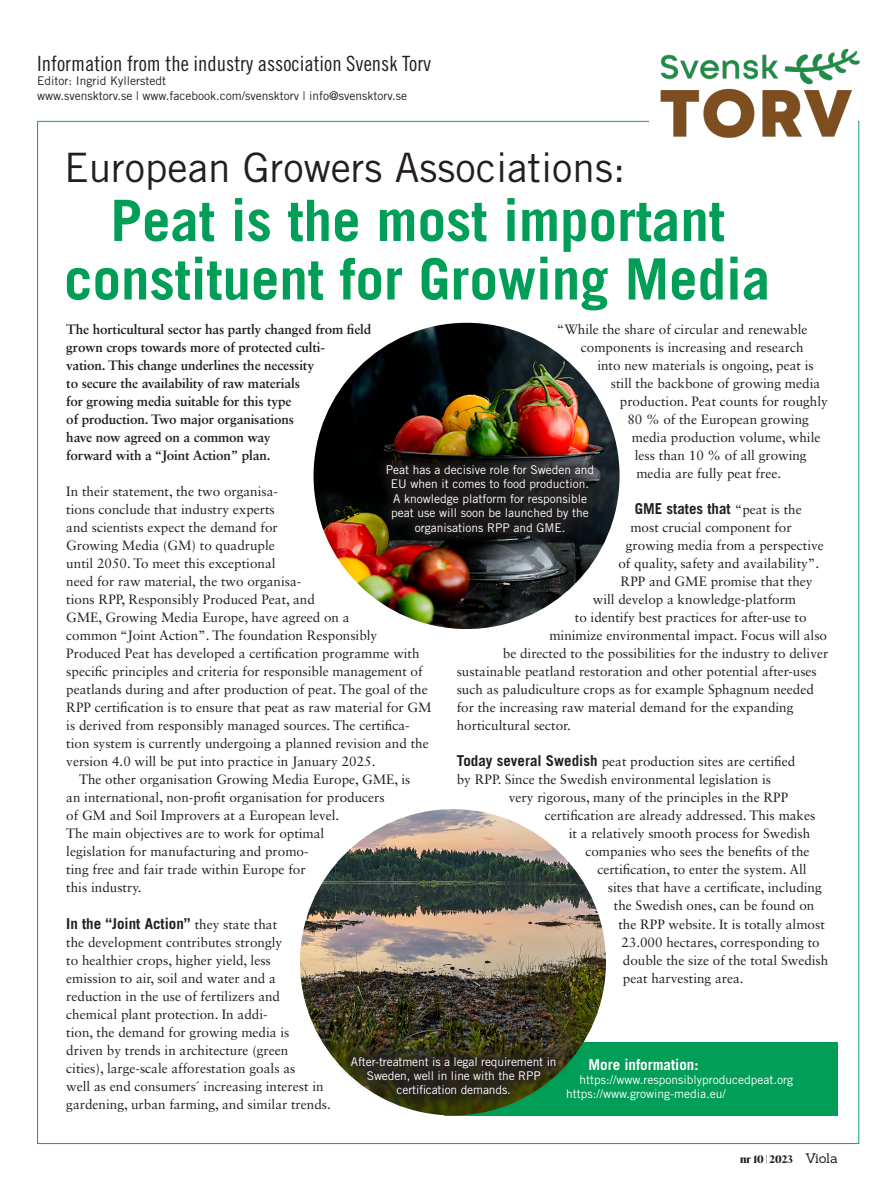
<style>
.page{position:relative;width:893px;height:1200px;background:#fff}
.page>*{position:absolute;margin:0;border:0;box-sizing:border-box;transform-origin:0 0}
.Svenk_Torv_Rubrik{font:700 57px/58.5px "Trade Gothic LT Std";color:#009e57;text-align:center}
.Svenk_Torv_Rubrik-2{font:40.5px "Trade Gothic LT Std";color:#231f20}
.Svenk_Torv_bildtext{font:21px "Trade Gothic LT Std Cn 18";color:#231f20}
.Svenk_Torv_Mellis{font:700 15px "Trade Gothic LT Std";color:#231f20}
.Svenk_Torv_Mellis-2{font:700 15px "Trade Gothic LT Std";color:#fff}
.Svenk_Torv_Bröd_med_indrag{font:13.5px/18px "Sabon LT Std";color:#231f20}
.Svenk_Torv_Mellis-3{font:13.5px/18px "Sabon LT Std";color:#231f20}
.Svenk_Torv_Bröd_med_indrag-2{font:700 13.5px/18px "Sabon LT Std";letter-spacing:-.01em;color:#231f20}
.t1{font:13.5px "Sanchez";letter-spacing:-.025em;color:#231f20}
.Svenk_Torv_bildtext-2{font:12px/14.4px "Trade Gothic LT Std";color:#fff;text-align:center}
.Svenk_Torv_bildtext-3{font:12px "Trade Gothic LT Std";color:#231f20}
.Svenk_Torv_Mellis-4{font:12px "Trade Gothic LT Std";color:#fff}
.t2{font:700 10.5px "Ivy Presto Headline";letter-spacing:.01em;color:#231f20}
.s1{font-family:"Sabon LT Std";font-weight:400;font-size:13.5px}
.s2{font-family:"Trade Gothic LT Std";font-weight:700;font-size:15px}
</style>
<div class="page">
<img style="left:660px;top:48px;width:200px;height:113px">
<div style="left:444px;top:1041px;width:394px;height:74px;background:#009e57"></div>
<img style="left:314px;top:323px;width:306px;height:306px;border-radius:153px">
<img style="left:300px;top:809px;width:306px;height:306px;border-radius:153px">
<svg style="left:373px;top:452px;width:234px;height:95px;background:#201e1c"></svg>
<svg style="left:338px;top:1042px;width:231px;height:65px"></svg>
<p class="Svenk_Torv_bildtext" style="left:37px;top:51px;width:396px">Information from the industry association Svensk Torv</p>
<p class="Svenk_Torv_bildtext-3" style="left:37px;top:74px;width:130px">Editor: Ingrid Kyllerstedt</p>
<p class="Svenk_Torv_bildtext-3" style="left:37px;top:88px;width:371px">www.svensktorv.se | www.facebook.com/svensktorv | info@svensktorv.se</p>
<p class="Svenk_Torv_Rubrik-2" style="left:64px;top:143px;width:563px">European Growers Associations:</p>
<p class="Svenk_Torv_Rubrik" style="left:64px;top:190px;width:708px">Peat is the most important constituent for Growing Media</p>
<p class="Svenk_Torv_Bröd_med_indrag-2" style="left:66px;top:320px;width:306px">The horticultural sector has partly changed from field grown crops towards more of protected culti-<br>vation. This change underlines the necessity<br>to secure the availability of raw materials<br>for growing media suitable for this type<br>of production. Two major organisations<br>have now agreed on a common way<br>forward with a “Joint Action” plan.</p>
<p class="Svenk_Torv_Bröd_med_indrag" style="left:66px;top:482px;width:367px">In their statement, the two organisa-<br>tions conclude that industry experts<br>and scientists expect the demand for<br>Growing Media (GM) to quadruple<br>until 2050. To meet this exceptional<br>need for raw material, the two organisa-<br>tions RPP, Responsibly Produced Peat, and<br>GME, Growing Media Europe, have agreed on a<br>common “Joint Action”. The foundation Responsibly Produced Peat has developed a certification programme with specific principles and criteria for responsible management of peatlands during and after production of peat. The goal of the RPP certification is to ensure that peat as raw material for GM is derived from responsibly managed sources. The certifica&shy;tion system is currently undergoing a planned revision and the version 4.0 will be put into practice in January 2025.</p>
<p class="Svenk_Torv_Bröd_med_indrag" style="left:66px;top:770px;width:346px;text-indent:13px">The other organisation Growing Media Europe, GME, is an international, non-profit organisation for producers<br>of GM and Soil Improvers at a European level.<br>The main objectives are to work for optimal<br>legislation for manufacturing and promo-<br>ting free and fair trade within Europe for<br>this industry.</p>
<p class="Svenk_Torv_Mellis" style="left:66px;top:913px;width:212px">In the “Joint Action” <span class="s1">they state that</span></p>
<p class="Svenk_Torv_Mellis-3" style="left:66px;top:932px;width:266px">the development contributes strongly<br>to healthier crops, higher yield, less<br>emission to air, soil and water and a reduction in the use of fertilizers and chemical plant protection. In addi-<br>tion, the demand for growing media is<br>driven by trends in architecture (green<br>cities), large-scale afforestation goals as<br>well as end consumers´ increasing interest in gardening, urban farming, and similar trends.</p>
<p class="Svenk_Torv_Bröd_med_indrag" style="left:557px;top:320px;width:252px">“While the share of circular and renewable</p>
<p class="Svenk_Torv_Bröd_med_indrag" style="left:581px;top:338px;width:224px">components is increasing and research</p>
<p class="Svenk_Torv_Bröd_med_indrag" style="left:597px;top:356px;width:218px">into new materials is ongoing, peat is</p>
<p class="Svenk_Torv_Bröd_med_indrag" style="left:611px;top:374px;width:211px">still the backbone of growing media</p>
<p class="Svenk_Torv_Bröd_med_indrag" style="left:620px;top:392px;width:210px">production. Peat counts for roughly</p>
<p class="Svenk_Torv_Bröd_med_indrag" style="left:627px;top:410px;width:183px">80 % of the European growing</p>
<p class="Svenk_Torv_Bröd_med_indrag" style="left:632px;top:428px;width:190px">media production volume, while</p>
<p class="Svenk_Torv_Bröd_med_indrag" style="left:635px;top:446px;width:173px">less than 10 % of all growing</p>
<p class="Svenk_Torv_Bröd_med_indrag" style="left:636px;top:464px;width:146px">media are fully peat free.</p>
<p class="Svenk_Torv_Mellis" style="left:635px;top:499px;width:168px">GME states that <span class="s1">“peat is the</span></p>
<p class="Svenk_Torv_Mellis-3" style="left:630px;top:518px;width:163px">most crucial component for</p>
<p class="Svenk_Torv_Mellis-3" style="left:626px;top:536px;width:199px">growing media from a perspective</p>
<p class="Svenk_Torv_Mellis-3" style="left:618px;top:554px;width:202px">of quality, safety and availability”.</p>
<p class="Svenk_Torv_Bröd_med_indrag" style="left:621px;top:572px;width:194px">RPP and GME promise that they</p>
<p class="Svenk_Torv_Bröd_med_indrag" style="left:593px;top:590px;width:205px">will develop a knowledge-platform</p>
<p class="Svenk_Torv_Bröd_med_indrag" style="left:575px;top:608px;width:233px">to identify best practices for after-use to</p>
<p class="Svenk_Torv_Bröd_med_indrag" style="left:549px;top:626px;width:279px">minimize environmental impact. Focus will also</p>
<p class="Svenk_Torv_Bröd_med_indrag" style="left:503px;top:644px;width:327px">be directed to the possibilities for the industry to deliver</p>
<p class="Svenk_Torv_Bröd_med_indrag" style="left:457px;top:662px;width:362px">sustainable peatland restoration and other potential after-uses</p>
<p class="Svenk_Torv_Bröd_med_indrag" style="left:457px;top:680px;width:359px">such as paludiculture crops as for example Sphagnum needed</p>
<p class="Svenk_Torv_Bröd_med_indrag" style="left:457px;top:698px;width:338px">for the increasing raw material demand for the expanding</p>
<p class="Svenk_Torv_Bröd_med_indrag" style="left:457px;top:716px;width:116px">horticultural sector.</p>
<p class="Svenk_Torv_Mellis-3" style="left:457px;top:752px;width:340px"><span class="s2">Today several Swedish</span> peat production sites are certified</p>
<p class="Svenk_Torv_Mellis-3" style="left:457px;top:770px;width:316px">by RPP. Since the Swedish environmental legislation is</p>
<p class="Svenk_Torv_Mellis-3" style="left:509px;top:788px;width:281px">very rigorous, many of the principles in the RPP</p>
<p class="Svenk_Torv_Mellis-3" style="left:545px;top:806px;width:272px">certification are already addressed. This makes</p>
<p class="Svenk_Torv_Mellis-3" style="left:569px;top:824px;width:243px">it a relatively smooth process for Swedish</p>
<p class="Svenk_Torv_Mellis-3" style="left:585px;top:842px;width:226px">companies who sees the benefits of the</p>
<p class="Svenk_Torv_Mellis-3" style="left:597px;top:860px;width:211px">certification, to enter the system. All</p>
<p class="Svenk_Torv_Mellis-3" style="left:608px;top:878px;width:216px">sites that have a certificate, including</p>
<p class="Svenk_Torv_Mellis-3" style="left:614px;top:896px;width:202px">the Swedish ones, can be found on</p>
<p class="Svenk_Torv_Mellis-3" style="left:618px;top:914px;width:208px">the RPP website. It is totally almost</p>
<p class="Svenk_Torv_Mellis-3" style="left:621px;top:932px;width:200px">23.000 hectares, corresponding to</p>
<p class="Svenk_Torv_Mellis-3" style="left:623px;top:950px;width:207px">double the size of the total Swedish</p>
<p class="Svenk_Torv_Mellis-3" style="left:623px;top:968px;width:122px">peat harvesting area.</p>
<p class="Svenk_Torv_bildtext-2" style="left:386px;top:462px;width:210px">Peat has a decisive role for Sweden and EU when it comes to food production.<br>A knowledge platform for responsible peat use will soon be launched by the organisations RPP and GME.</p>
<p class="Svenk_Torv_bildtext-2" style="left:351px;top:1053px;width:207px">After-treatment is a legal requirement in<br>Sweden, well in line with the RPP certification demands.</p>
<p class="Svenk_Torv_Mellis-2" style="left:589px;top:1054px;width:112px">More information:</p>
<p class="Svenk_Torv_Mellis-4" style="left:580px;top:1072px;width:215px">https://www.responsiblyproducedpeat.org</p>
<p class="Svenk_Torv_bildtext-2" style="left:566px;top:1086px;width:161px">https://www.growing-media.eu/</p>
<p class="t2" style="left:740px;top:1150px;width:54px">nr 10 | 2023</p>
<p class="t1" style="left:805px;top:1148px;width:34px">Viola</p>
</div>
